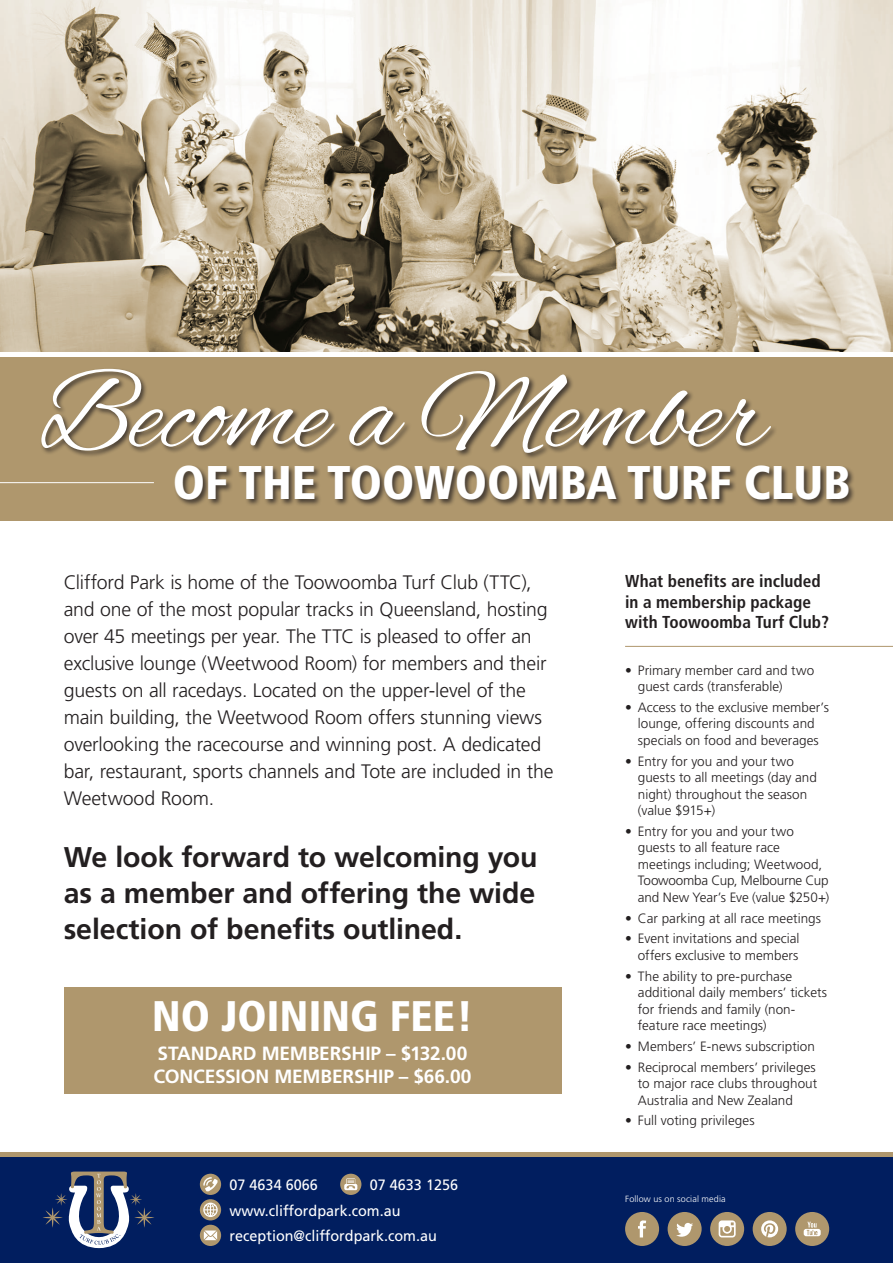
<style>
.page{position:relative;width:893px;height:1263px;background:#fff}
.page>*{position:absolute;margin:0;border:0;box-sizing:border-box;transform-origin:0 0}
.t1{font:114px "Alex Brush";color:#fff}
.t2{font:900 condensed 47.25px "Frutiger";color:#fff}
.t3{font:900 condensed 42.75px "Frutiger";letter-spacing:.005em;color:#fff}
.t4{font:700 28.5px/36px "Frutiger";letter-spacing:-.005em;color:#231f20;text-align:justify}
.t5{font:300 19.5px/27px "Frutiger";letter-spacing:-.01em;color:#231f20}
.t6{font:700 19.2px/23px "Frutiger";letter-spacing:-.01em;color:#fff}
.t7{font:700 condensed 17.25px/20.7px "Frutiger";color:#231f20}
.t8{font:15px/25.5px "Frutiger";color:#fff;scale:.96 1}
.t9{font:300 13.5px/16.5px "Frutiger";color:#231f20}
.t10{font:300 9px "Frutiger";letter-spacing:.015em;color:#fff}
</style>
<div class="page">
<svg style="left:0;top:0;width:893px;height:352px"></svg>
<div style="left:64px;top:988px;width:497px;height:106px;background:#af976d"></div>
<hr style="left:625px;top:646px;width:268px;height:1px;background:#af976d">
<div style="left:0;top:356px;width:893px;height:165px;background:#af976d"></div>
<div style="left:0;top:1157px;width:893px;height:106px;background:#011e5f"></div>
<div style="left:200px;top:1174px;width:21px;height:21px;background:#af976d;border-radius:50%"></div>
<svg style="left:203px;top:1177px;width:15px;height:15px"></svg>
<div style="left:340px;top:1174px;width:21px;height:21px;background:#af976d;border-radius:50%"></div>
<svg style="left:344px;top:1178px;width:13px;height:12px"></svg>
<div style="left:200px;top:1199px;width:21px;height:21px;background:#af976d;border-radius:50%"></div>
<svg style="left:203px;top:1202px;width:15px;height:15px"></svg>
<svg style="left:200px;top:1225px;width:21px;height:21px"></svg>
<svg style="left:204px;top:1230px;width:13px;height:10px"></svg>
<div style="left:0;top:1152px;width:893px;height:5px;background:#af976d"></div>
<svg style="left:43px;top:1171px;width:111px;height:77px"></svg>
<div style="left:625px;top:1212px;width:34px;height:34px;background:#af976d;border-radius:50%"></div>
<svg style="left:638px;top:1220px;width:8px;height:17px"></svg>
<div style="left:668px;top:1212px;width:34px;height:34px;background:#af976d;border-radius:50%"></div>
<svg style="left:676px;top:1223px;width:17px;height:14px"></svg>
<div style="left:710px;top:1212px;width:34px;height:34px;background:#af976d;border-radius:50%"></div>
<svg style="left:719px;top:1220px;width:17px;height:17px"></svg>
<div style="left:795px;top:1212px;width:34px;height:34px;background:#af976d;border-radius:50%"></div>
<svg style="left:804px;top:1222px;width:17px;height:14px"></svg>
<div style="left:753px;top:1212px;width:34px;height:34px;background:#af976d;border-radius:50%"></div>
<svg style="left:761px;top:1220px;width:17px;height:17px"></svg>
<hr style="left:0;top:482px;width:154px;height:1px;background:#fff">
<div style="left:39px;top:367px;width:817px;height:140px;background:#231f20;opacity:.75"></div>
<h1 class="t1" style="left:39px;top:351px;width:728px">Become a Member</h1>
<h2 class="t2" style="left:173px;top:454px;width:679px">OF THE TOOWOOMBA TURF CLUB</h2>
<p class="t5" style="left:64px;top:569px;width:491px">Clifford Park is home of the Toowoomba Turf Club (TTC), and one of the most popular tracks in Queensland, hosting over 45 meetings per year. The TTC is pleased to offer an exclusive lounge (Weetwood Room) for members and their guests on all racedays. Located on the upper-level of the main building, the Weetwood Room offers stunning views overlooking the racecourse and winning post. A dedicated bar, restaurant, sports channels and Tote are included in the Weetwood Room.</p>
<h3 class="t4" style="left:64px;top:839px;width:475px">We look forward to welcoming you as a member and offering the wide selection of benefits outlined.</h3>
<h3 class="t3" style="left:152px;top:990px;width:322px">NO JOINING FEE!</h3>
<h3 class="t6" style="left:154px;top:1042px;width:319px">STANDARD MEMBERSHIP – $132.00<br>CONCESSION MEMBERSHIP – $66.00</h3>
<p class="t8" style="left:230px;top:1172px;width:239px;text-indent:140px">07 4633 1256 www.cliffordpark.com.au reception@cliffordpark.com.au</p>
<p class="t8" style="left:230px;top:1172px;width:93px">07 4634 6066</p>
<p class="t7" style="left:625px;top:571px;width:205px">What benefits are included in a membership package with Toowoomba Turf Club?</p>
<p class="t9" style="left:638px;top:662px;width:178px;text-indent:-13px">• Primary member card and two guest cards (transferable)</p>
<p class="t9" style="left:625px;top:699px;width:206px;text-align:center">• Access to the exclusive member’s lounge, offering discounts and specials on food and beverages</p>
<p class="t9" style="left:638px;top:753px;width:181px;text-indent:-13px">• Entry for you and your two guests to all meetings (day and night) throughout the season (value $915+)</p>
<p class="t9" style="left:638px;top:823px;width:193px;text-indent:-13px">• Entry for you and your two guests to all feature race meetings including; Weetwood,<br>Toowoomba Cup, Melbourne Cup and New Year’s Eve (value $250+)</p>
<p class="t9" style="left:625px;top:910px;width:197px">• Car parking at all race meetings</p>
<p class="t9" style="left:625px;top:930px;width:176px;text-align:right">• Event invitations and special offers exclusive to members</p>
<p class="t9" style="left:638px;top:968px;width:191px;text-indent:-13px">• The ability to pre-purchase additional daily members’ tickets for friends and family (non&shy;feature race meetings)</p>
<p class="t9" style="left:625px;top:1038px;width:191px">• Members’ E-news subscription</p>
<p class="t9" style="left:638px;top:1059px;width:181px;text-align:justify;text-indent:-13px">• Reciprocal members’ privileges to major race clubs throughout Australia and New Zealand</p>
<p class="t9" style="left:625px;top:1112px;width:131px">• Full voting privileges</p>
<p class="t10" style="left:625px;top:1194px;width:102px">Follow us on social media</p>
</div>
